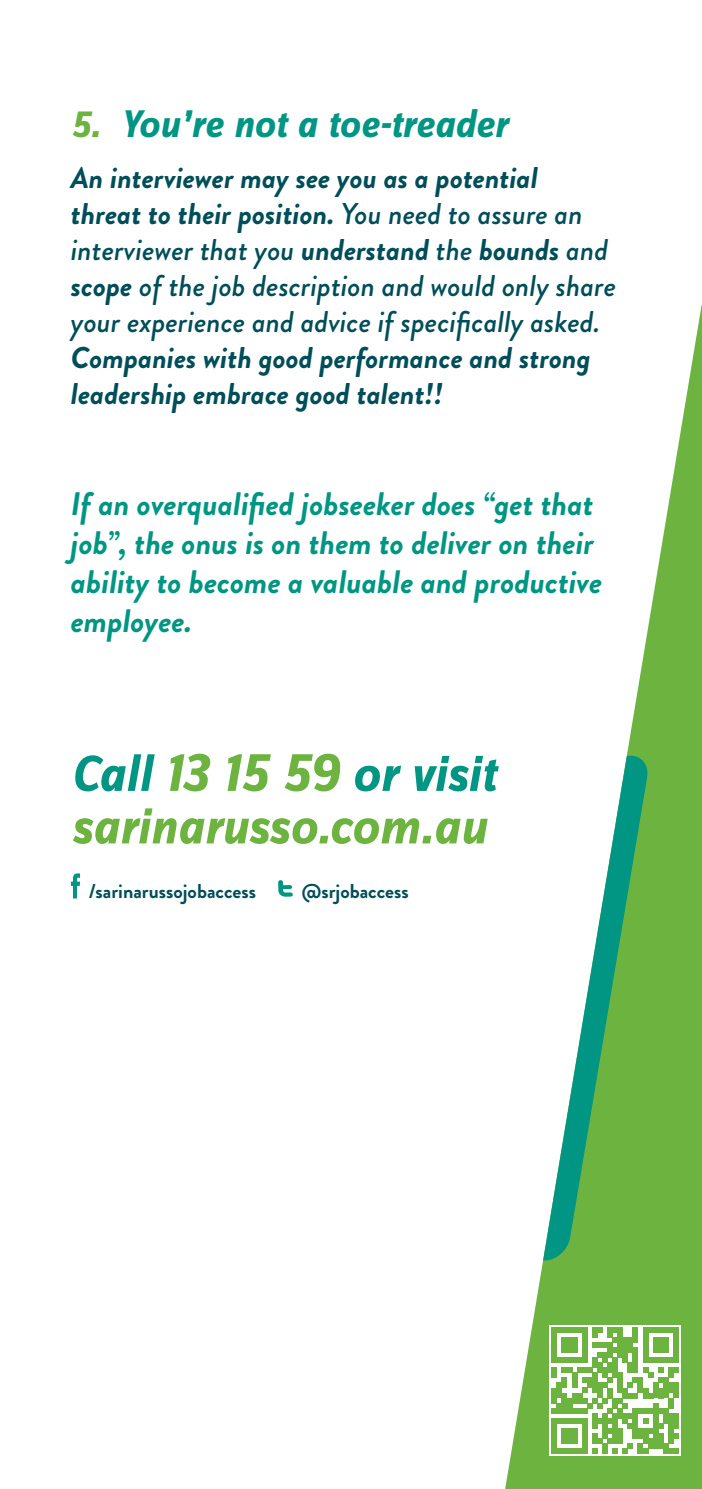
<style>
.page{position:relative;width:702px;height:1489px;background:#fff}
.page>*{position:absolute;margin:0;border:0;box-sizing:border-box;transform-origin:0 0}
.t1{font:italic 700 52.5px/52.5px "Zine Sans Dis OT";color:#6cb43f}
.t2{font:italic 700 40px "Zine Sans Dis OT";color:#009683}
.t3{font:italic 700 32.5px/39px "Brandon Grotesque";color:#009683}
.t4{font:italic 500 30px/36px "Brandon Grotesque";color:#004e59}
.t5{font:italic 700 30px/36px "Brandon Grotesque";color:#004e59}
.t6{font:700 20px "Brandon Grotesque";color:#004e59}
.s1{color:#6cb43f}
.s2{font-weight:700}
.s3{color:#009683}
.s4{font-size:57.5px}
</style>
<div class="page">
<svg style="left:505px;top:305px;width:197px;height:1183px"></svg>
<svg style="left:505px;top:755px;width:144px;height:510px"></svg>
<svg style="left:549px;top:1324px;width:131px;height:131px"></svg>
<div style="left:551px;top:1326px;width:6px;height:36px;background:#6cb43f"></div>
<svg style="left:557px;top:1326px;width:25px;height:5px"></svg>
<div style="left:582px;top:1326px;width:5px;height:36px;background:#6cb43f"></div>
<div style="left:592px;top:1326px;width:5px;height:11px;background:#6cb43f"></div>
<svg style="left:597px;top:1326px;width:5px;height:5px"></svg>
<div style="left:607px;top:1326px;width:5px;height:11px;background:#6cb43f"></div>
<svg style="left:612px;top:1326px;width:5px;height:5px"></svg>
<div style="left:617px;top:1326px;width:5px;height:31px;background:#6cb43f"></div>
<div style="left:632px;top:1326px;width:6px;height:16px;background:#6cb43f"></div>
<div style="left:643px;top:1326px;width:5px;height:36px;background:#6cb43f"></div>
<svg style="left:648px;top:1326px;width:25px;height:5px"></svg>
<div style="left:673px;top:1326px;width:5px;height:36px;background:#6cb43f"></div>
<svg style="left:551px;top:1337px;width:127px;height:116px"></svg>
<svg style="left:71px;top:873px;width:9px;height:25px"></svg>
<svg style="left:278px;top:880px;width:15px;height:16px"></svg>
<h2 class="t2" style="left:71px;top:104px;width:438px"><span class="s1">5.</span> You’re not a toe-treader</h2>
<p class="t4" style="left:71px;top:160px;width:546px"><span class="s2">An interviewer may see you as a potential threat to their position.</span> You need to assure an interviewer that you <span class="s2">understand</span> the <span class="s2">bounds</span> and <span class="s2">scope</span> of the job description and would only share your experience and advice if specifically asked.</p>
<p class="t5" style="left:71px;top:339px;width:521px">Companies with good performance and strong leadership embrace good talent!!</p>
<p class="t3" style="left:71px;top:484px;width:532px">If an overqualified jobseeker does “get that job”, the onus is on them to deliver on their ability to become a valuable and productive employee.</p>
<h1 class="t1" style="left:71px;top:750px;width:426px"><span class="s3">Call</span> <span class="s4">13 15 59</span> <span class="s3">or visit </span>sarinarusso.com.au</h1>
<p class="t6" style="left:89px;top:877px;width:169px">/sarinarussojobaccess</p>
<p class="t6" style="left:301px;top:877px;width:109px">@srjobaccess</p>
</div>
